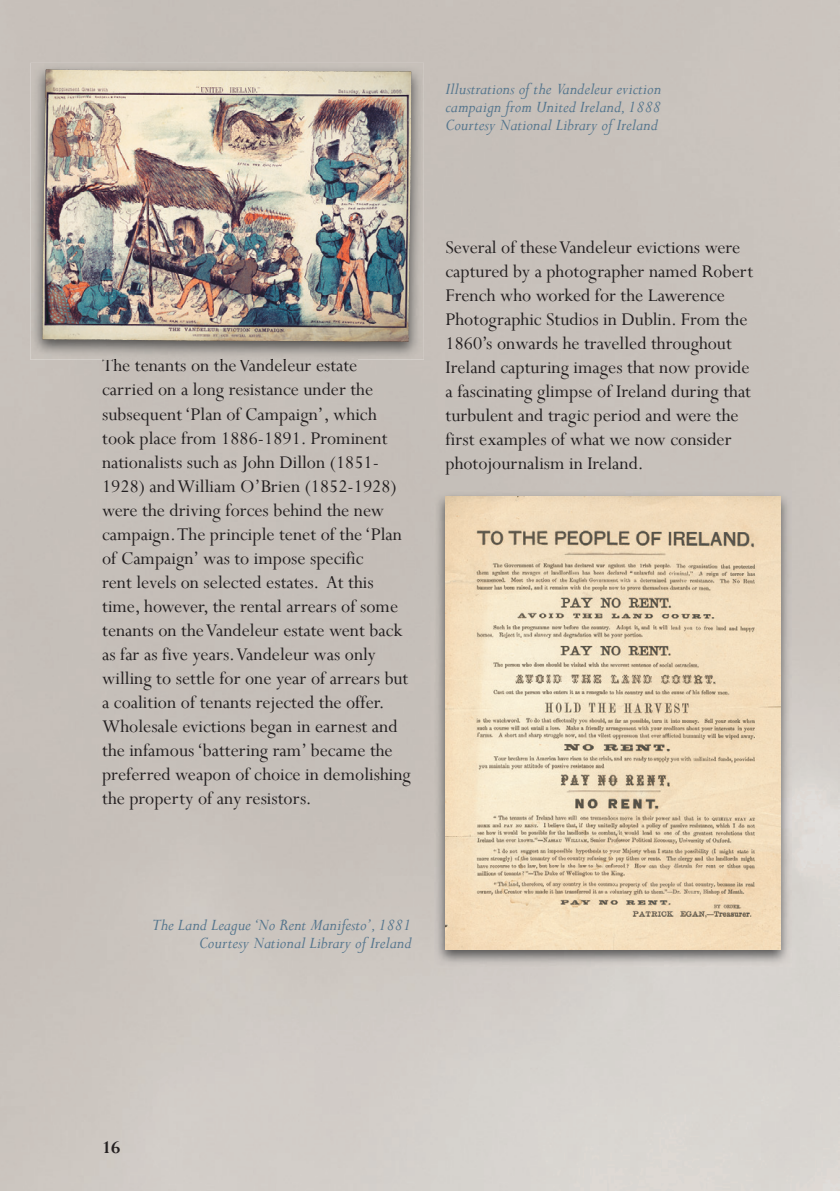
<style>
.page{position:relative;width:840px;height:1191px;background:#fff}
.page>*{position:absolute;margin:0;border:0;box-sizing:border-box;transform-origin:0 0}
.t1{font:20px/24px "Perpetua";color:#231f20}
.t2{font:700 20px "Perpetua";color:#231f20}
.t3{font:italic 18px/18px "Perpetua";color:#54758d;text-align:right}
</style>
<div class="page">
<img style="left:434px;top:491px;width:356px;height:475px">
<img style="left:445px;top:496px;width:335px;height:453px">
<img style="left:30px;top:63px;width:393px;height:297px">
<img style="left:103px;top:359px;width:254px;height:1px">
<img style="left:42px;top:69px;width:369px;height:273px">
<img style="left:44px;top:69px;width:6px;height:85px">
<p class="t3" style="left:445px;top:79px;width:217px;text-align:justify">Illustrations of the Vandeleur eviction campaign from United Ireland, 1888<br>Courtesy National Library of Ireland</p>
<p class="t1" style="left:102px;top:353px;width:310px">The tenants on the Vandeleur estate carried on a long resistance under the subsequent ‘Plan of Campaign’, which took place from 1886-1891. Prominent nationalists such as John Dillon (1851- 1928) and William O’Brien (1852-1928) were the driving forces behind the new campaign. The principle tenet of the ‘Plan of Campaign’ was to impose specific<br>rent levels on selected estates. At this time, however, the rental arrears of some tenants on the Vandeleur estate went back as far as five years. Vandeleur was only willing to settle for one year of arrears but a coalition of tenants rejected the offer.<br>Wholesale evictions began in earnest and the infamous ‘battering ram’ became the preferred weapon of choice in demolishing the property of any resistors.</p>
<p class="t1" style="left:445px;top:235px;width:309px">Several of these Vandeleur evictions were captured by a photographer named Robert French who worked for the Lawerence Photographic Studios in Dublin. From the 1860’s onwards he travelled throughout Ireland capturing images that now provide a fascinating glimpse of Ireland during that turbulent and tragic period and were the first examples of what we now consider photojournalism in Ireland.</p>
<p class="t3" style="left:152px;top:915px;width:261px">The Land League ‘No Rent Manifesto’, 1881<br>Courtesy National Library of Ireland</p>
<p class="t2" style="left:102px;top:1134px;width:20px">16</p>
</div>
